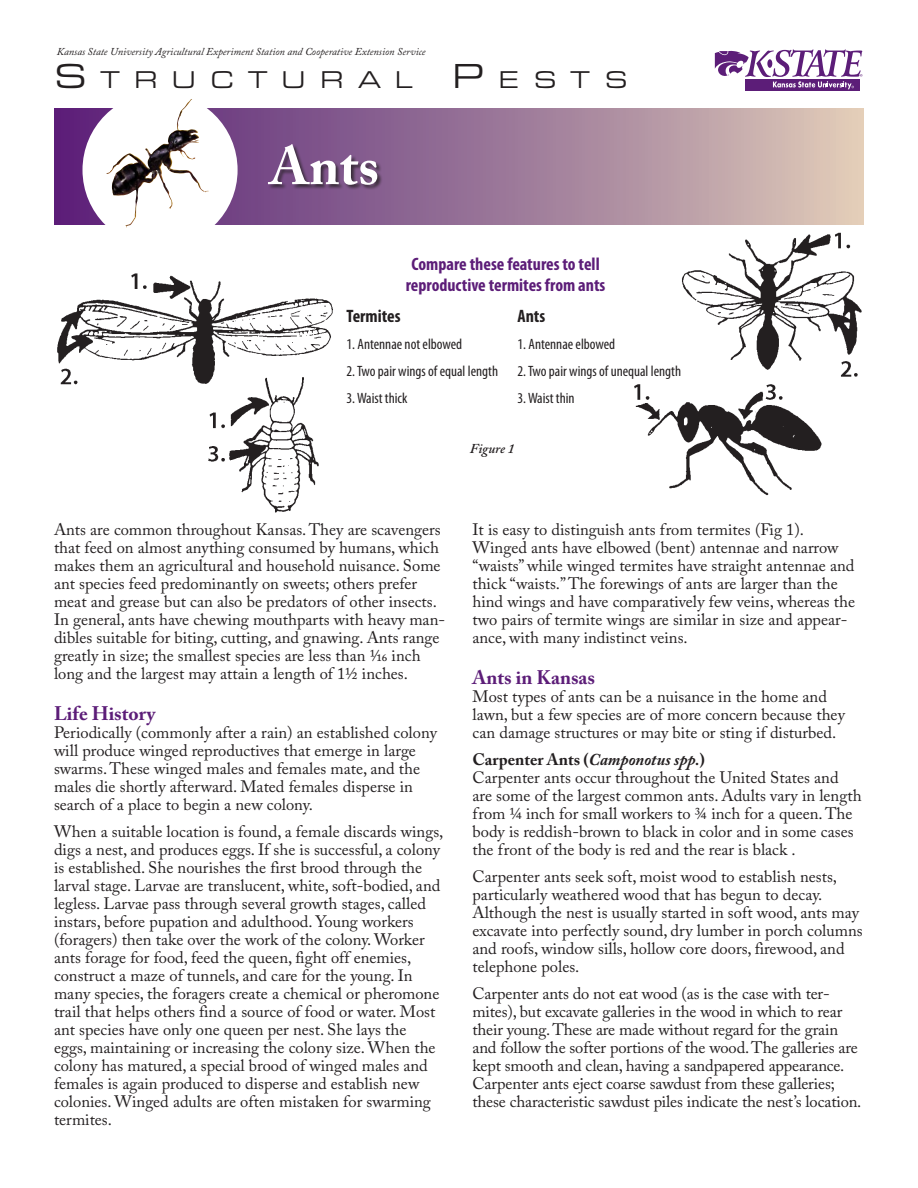
<style>
.page{position:relative;width:918px;height:1188px;background:#fff}
.page>*{position:absolute;margin:0;border:0;box-sizing:border-box;transform-origin:0 0}
.t1{font:700 54px "Adobe Caslon Pro";color:#fff}
.t2{font:25.2px "Eurostile Extended Roman DTC";letter-spacing:.57em;color:#231f20}
.t3{font:700 19.5px "Adobe Caslon Pro";color:#5c1d78}
.t4{font:700 condensed 18px/21.6px "Myriad Pro";color:#5c1d78;text-align:center}
.t5{font:700 condensed 18px "Myriad Pro";color:#231f20}
.t6{font:16.5px/18px "Adobe Caslon Pro";color:#231f20}
.t7{font:condensed 15px "Myriad Pro";color:#231f20}
.t8{font:italic 600 13.5px "Adobe Caslon Pro";color:#231f20}
.t9{font:italic 10.5px "Adobe Caslon Pro";color:#231f20}
.s1{font-size:36px}
.s2{font-weight:700}
.s3{font-weight:700;font-style:italic}
</style>
<div class="page">
<svg style="left:54px;top:108px;width:810px;height:117px;background:#a3819c"></svg>
<div style="left:83px;top:92px;width:155px;height:156px;background:#fff;border-radius:50%"></div>
<img style="left:106px;top:99px;width:85px;height:129px">
<div style="left:268px;top:144px;width:115px;height:46px;background:#231f20;opacity:.75"></div>
<div style="left:745px;top:79px;width:115px;height:11px;background:#5c1d78"></div>
<svg style="left:715px;top:50px;width:147px;height:39px"></svg>
<img style="left:57px;top:232px;width:805px;height:281px">
<p class="t9" style="left:57px;top:46px;width:370px">Kansas State University Agricultural Experiment Station and Cooperative Extension Service</p>
<h2 class="t2" style="left:54px;top:66px;width:571px"><span class="s1">S</span>TRUCTURAL <span class="s1">P</span>ES TS</h2>
<h1 class="t1" style="left:270px;top:134px;width:111px">Ants</h1>
<p class="t4" style="left:406px;top:252px;width:201px">Compare these features to tell reproductive termites from ants</p>
<p class="t5" style="left:346px;top:305px;width:56px">Termites</p>
<p class="t5" style="left:518px;top:305px;width:29px">Ants</p>
<p class="t7" style="left:346px;top:336px;width:117px">1. Antennae not elbowed</p>
<p class="t7" style="left:518px;top:336px;width:99px">1. Antennae elbowed</p>
<p class="t7" style="left:346px;top:363px;width:153px">2. Two pair wings of equal length</p>
<p class="t7" style="left:518px;top:363px;width:165px">2. Two pair wings of unequal length</p>
<p class="t7" style="left:346px;top:390px;width:62px">3. Waist thick</p>
<p class="t7" style="left:518px;top:390px;width:59px">3. Waist thin</p>
<p class="t8" style="left:470px;top:441px;width:46px">Figure 1</p>
<p class="t6" style="left:54px;top:521px;width:393px">Ants are common throughout Kansas. They are scavengers that feed on almost anything consumed by humans, which makes them an agricultural and household nuisance. Some ant species feed predominantly on sweets; others prefer meat and grease but can also be predators of other insects.<br>In general, ants have chewing mouthparts with heavy man&shy;dibles suitable for biting, cutting, and gnawing. Ants range greatly in size; the smallest species are less than 1/16 inch long and the largest may attain a length of 1½ inches.</p>
<p class="t3" style="left:54px;top:702px;width:103px">Life History</p>
<p class="t6" style="left:54px;top:723px;width:384px">Periodically (commonly after a rain) an established colony will produce winged reproductives that emerge in large swarms. These winged males and females mate, and the males die shortly afterward. Mated females disperse in search of a place to begin a new colony.</p>
<p class="t6" style="left:54px;top:822px;width:391px">When a suitable location is found, a female discards wings, digs a nest, and produces eggs. If she is successful, a colony is established. She nourishes the first brood through the larval stage. Larvae are translucent, white, soft-bodied, and legless. Larvae pass through several growth stages, called instars, before pupation and adulthood. Young workers (foragers) then take over the work of the colony. Worker ants forage for food, feed the queen, fight off enemies, construct a maze of tunnels, and care for the young. In many species, the foragers create a chemical or pheromone trail that helps others find a source of food or water. Most ant species have only one queen per nest. She lays the eggs, maintaining or increasing the colony size. When the colony has matured, a special brood of winged males and females is again produced to disperse and establish new colonies. Winged adults are often mistaken for swarming termites.</p>
<p class="t6" style="left:473px;top:521px;width:384px">It is easy to distinguish ants from termites (Fig 1).<br>Winged ants have elbowed (bent) antennae and narrow “waists” while winged termites have straight antennae and thick “waists.” The forewings of ants are larger than the hind wings and have comparatively few veins, whereas the two pairs of termite wings are similar in size and appear&shy;ance, with many indistinct veins.</p>
<p class="t3" style="left:472px;top:666px;width:124px">Ants in Kansas</p>
<p class="t6" style="left:472px;top:687px;width:374px">Most types of ants can be a nuisance in the home and lawn, but a few species are of more concern because they can damage structures or may bite or sting if disturbed.</p>
<p class="t6" style="left:472px;top:750px;width:391px"><span class="s2">Carpenter Ants (</span><span class="s3">Camponotus spp.</span><span class="s2">)<br></span>Carpenter ants occur throughout the United States and are some of the largest common ants. Adults vary in length from ¼ inch for small workers to ¾ inch for a queen. The body is reddish-brown to black in color and in some cases the front of the body is red and the rear is black .</p>
<p class="t6" style="left:472px;top:867px;width:392px">Carpenter ants seek soft, moist wood to establish nests, particularly weathered wood that has begun to decay.<br>Although the nest is usually started in soft wood, ants may excavate into perfectly sound, dry lumber in porch columns and roofs, window sills, hollow core doors, firewood, and telephone poles.</p>
<p class="t6" style="left:472px;top:984px;width:390px">Carpenter ants do not eat wood (as is the case with ter&shy;mites), but excavate galleries in the wood in which to rear their young. These are made without regard for the grain and follow the softer portions of the wood. The galleries are kept smooth and clean, having a sandpapered appearance.<br>Carpenter ants eject coarse sawdust from these galleries; these characteristic sawdust piles indicate the nest’s location.</p>
</div>
